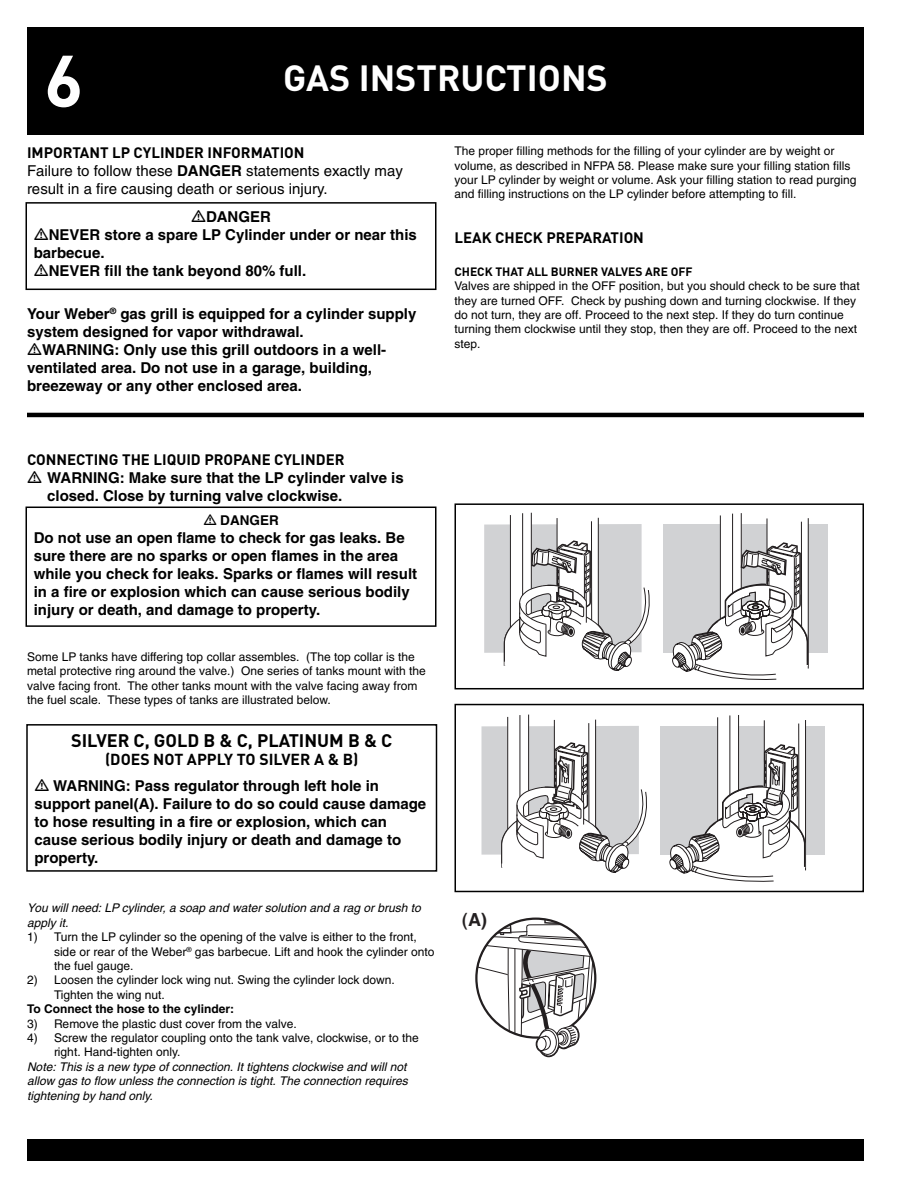
<style>
.page{position:relative;width:918px;height:1188px;background:#fff}
.page>*{position:absolute;margin:0;border:0;box-sizing:border-box;transform-origin:0 0}
.t1{font:72px "DI Nkerned";color:#fff}
.t2{font:36px "DI Nkerned";color:#fff}
.t3{font:18px "DI Nkerned";color:#000}
.t4{font:700 18px "Helvetica";color:#231f20}
.t5{font:15.75px "DI Nkerned";color:#000}
.t6{font:700 15px/18px "Helvetica";color:#000}
.t7{font:15px/18px "Helvetica";color:#000}
.t8{font:15px "DI Nkerned";color:#000}
.t9{font:700 13.5px "Helvetica";color:#000}
.t10{font:12px/14.4px "Helvetica";color:#000}
.t11{font:italic 12px/14.4px "Helvetica";color:#000}
.t12{font:12px "DI Nkerned";color:#000}
.t13{font:700 12px "Helvetica";color:#000}
.s1{font-weight:700}
</style>
<div class="page">
<div style="left:27px;top:27px;width:837px;height:108px;background:#000"></div>
<div style="left:27px;top:1139px;width:837px;height:22px;background:#000"></div>
<div style="left:26px;top:202px;width:410px;height:88px;border:2px solid #000"></div>
<div style="left:663px;top:524px;width:165px;height:129px;background:#d1d2d4"></div>
<div style="left:454px;top:503px;width:410px;height:186px;border:2px solid #000"></div>
<div style="left:660px;top:726px;width:165px;height:129px;background:#d1d2d4"></div>
<hr style="left:27px;top:413px;width:837px;height:4px;background:#000">
<div style="left:26px;top:507px;width:410px;height:120px;border:2px solid #000"></div>
<div style="left:26px;top:724px;width:411px;height:148px;border:2px solid #000"></div>
<svg style="left:470px;top:512px;width:339px;height:545px"></svg>
<h1 class="t1" style="left:44px;top:56px;width:41px">6</h1>
<h2 class="t2" style="left:283px;top:66px;width:326px">GAS INSTRUCTIONS</h2>
<p class="t8" style="left:27px;top:148px;width:279px">IMPORTANT LP CYLINDER INFORMATION</p>
<p class="t7" style="left:27px;top:163px;width:377px">Failure to follow these <span class="s1">DANGER</span> statements exactly may result in a fire causing death or serious injury.</p>
<p class="t6" style="left:206px;top:209px;width:66px">DANGER</p>
<p class="t6" style="left:49px;top:227px;width:370px">NEVER store a spare LP Cylinder under or near this</p>
<p class="t6" style="left:34px;top:245px;width:72px">barbecue.</p>
<p class="t6" style="left:49px;top:263px;width:259px">NEVER fill the tank beyond 80% full.</p>
<p class="t6" style="left:27px;top:306px;width:391px">Your Weber<sup>®</sup> gas grill is equipped for a cylinder supply</p>
<p class="t6" style="left:27px;top:324px;width:278px">system designed for vapor withdrawal.</p>
<p class="t6" style="left:42px;top:342px;width:346px">WARNING: Only use this grill outdoors in a well-</p>
<p class="t6" style="left:27px;top:360px;width:347px">ventilated area. Do not use in a garage, building,</p>
<p class="t6" style="left:27px;top:378px;width:277px">breezeway or any other enclosed area.</p>
<p class="t10" style="left:454px;top:145px;width:403px">The proper filling methods for the filling of your cylinder are by weight or volume, as described in NFPA 58. Please make sure your filling station fills your LP cylinder by weight or volume. Ask your filling station to read purging and filling instructions on the LP cylinder before attempting to fill.</p>
<p class="t8" style="left:454px;top:233px;width:191px">LEAK CHECK PREPARATION</p>
<p class="t12" style="left:454px;top:267px;width:240px">CHECK THAT ALL BURNER VALVES ARE OFF</p>
<p class="t10" style="left:454px;top:280px;width:407px">Valves are shipped in the OFF position, but you should check to be sure that they are turned OFF. Check by pushing down and turning clockwise. If they do not turn, they are off. Proceed to the next step. If they do turn continue turning them clockwise until they stop, then they are off. Proceed to the next step.</p>
<p class="t8" style="left:27px;top:454px;width:319px">CONNECTING THE LIQUID PROPANE CYLINDER</p>
<p class="t6" style="left:47px;top:470px;width:358px">WARNING: Make sure that the LP cylinder valve is closed. Close by turning valve clockwise.</p>
<p class="t9" style="left:220px;top:515px;width:60px">DANGER</p>
<p class="t6" style="left:34px;top:530px;width:385px">Do not use an open flame to check for gas leaks. Be sure there are no sparks or open flames in the area while you check for leaks. Sparks or flames will result in a fire or explosion which can cause serious bodily injury or death, and damage to property.</p>
<p class="t10" style="left:27px;top:651px;width:400px">Some LP tanks have differing top collar assembles. (The top collar is the metal protective ring around the valve.) One series of tanks mount with the valve facing front. The other tanks mount with the valve facing away from the fuel scale. These types of tanks are illustrated below.</p>
<h3 class="t3" style="left:71px;top:734px;width:323px">SILVER C, GOLD B &amp; C, PLATINUM B &amp; C</h3>
<h3 class="t5" style="left:105px;top:754px;width:255px">(DOES NOT APPLY TO SILVER A &amp; B)</h3>
<p class="t6" style="left:34px;top:778px;width:393px;text-indent:19px">WARNING: Pass regulator through left hole in support panel(A). Failure to do so could cause damage to hose resulting in a fire or explosion, which can cause serious bodily injury or death and damage to property.</p>
<p class="t11" style="left:27px;top:902px;width:395px">You will need: LP cylinder, a soap and water solution and a rag or brush to apply it.</p>
<p class="t10" style="left:54px;top:931px;width:382px;text-indent:-27px">1) Turn the LP cylinder so the opening of the valve is either to the front, side or rear of the Weber<sup>®</sup> gas barbecue. Lift and hook the cylinder onto the fuel gauge.</p>
<p class="t10" style="left:54px;top:974px;width:342px;text-indent:-27px">2) Loosen the cylinder lock wing nut. Swing the cylinder lock down.<br>Tighten the wing nut.</p>
<p class="t13" style="left:27px;top:1005px;width:209px">To Connect the hose to the cylinder:</p>
<p class="t10" style="left:27px;top:1017px;width:271px">3) Remove the plastic dust cover from the valve.</p>
<p class="t10" style="left:54px;top:1032px;width:366px;text-indent:-27px">4) Screw the regulator coupling onto the tank valve, clockwise, or to the right. Hand-tighten only.</p>
<p class="t11" style="left:27px;top:1061px;width:382px;text-align:justify">Note: This is a new type of connection. It tightens clockwise and will not allow gas to flow unless the connection is tight. The connection requires tightening by hand only.</p>
<h3 class="t4" style="left:462px;top:913px;width:26px">(A)</h3>
</div>
